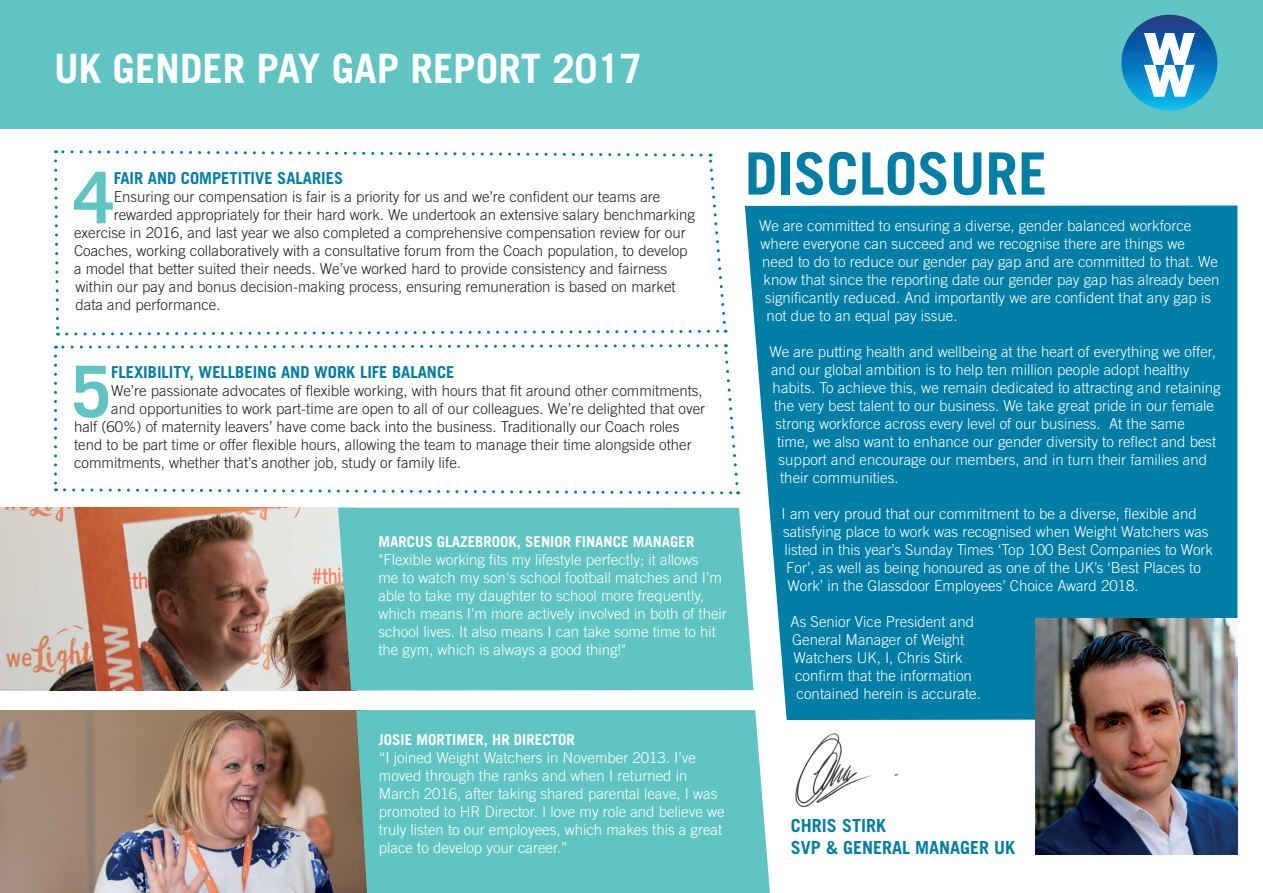
<style>
.page{position:relative;width:1263px;height:893px;background:#fff}
.page>*{position:absolute;margin:0;border:0;box-sizing:border-box;transform-origin:0 0}
.t1{font:700 71.4px "Trade Gothic LT Std";color:#60c5c2}
.t2{font:700 58.5px "Trade Gothic LT Std";color:#007ea5}
.t3{font:700 40.5px "Trade Gothic LT Std";color:#fff}
.t4{font:700 18px/21.6px "Trade Gothic LT Std";color:#007ea5}
.t5{font:700 16.5px "Trade Gothic LT Std";color:#007ea5}
.t6{font:300 15px/18px "Trade Gothic LT Std";color:#fff}
.t7{font:300 15px "Trade Gothic LT Std";color:#231f20}
.t8{font:700 15px "Trade Gothic LT Std";color:#fff}
</style>
<div class="page">
<div style="left:0;top:0;width:1263px;height:128px;background:#60c5c2"></div>
<div style="left:745px;top:206px;width:492px;height:514px;background:#007ea5"></div>
<img style="left:1035px;top:619px;width:202px;height:235px">
<img style="left:795px;top:733px;width:104px;height:75px">
<img style="left:0;top:710px;width:356px;height:183px">
<svg style="left:54px;top:344px;width:686px;height:151px"></svg>
<svg style="left:54px;top:150px;width:673px;height:186px"></svg>
<svg style="left:1121px;top:15px;width:96px;height:96px;background:#0d74b8"></svg>
<svg style="left:1144px;top:33px;width:51px;height:64px;background:#a6cfe8"></svg>
<img style="left:0;top:508px;width:338px;height:182px">
<div style="left:338px;top:508px;width:415px;height:182px;background:#60c5c2"></div>
<div style="left:356px;top:710px;width:414px;height:183px;background:#60c5c2"></div>
<h3 class="t3" style="left:54px;top:44px;width:590px">UK GENDER PAY GAP REPORT 2017</h3>
<h1 class="t1" style="left:74px;top:154px;width:41px">4</h1>
<p class="t5" style="left:114px;top:168px;width:231px">FAIR AND COMPETITIVE SALARIES</p>
<p class="t7" style="left:114px;top:187px;width:548px">Ensuring our compensation is fair is a priority for us and we’re confident our teams are</p>
<p class="t7" style="left:114px;top:205px;width:583px">rewarded appropriately for their hard work. We undertook an extensive salary benchmarking</p>
<p class="t7" style="left:74px;top:223px;width:613px">exercise in 2016, and last year we also completed a comprehensive compensation review for our</p>
<p class="t7" style="left:74px;top:241px;width:615px">Coaches, working collaboratively with a consultative forum from the Coach population, to develop</p>
<p class="t7" style="left:74px;top:259px;width:595px">a model that better suited their needs. We’ve worked hard to provide consistency and fairness</p>
<p class="t7" style="left:76px;top:277px;width:602px">within our pay and bonus decision-making process, ensuring remuneration is based on market</p>
<p class="t7" style="left:76px;top:295px;width:147px">data and performance.</p>
<h1 class="t1" style="left:72px;top:348px;width:41px">5</h1>
<p class="t5" style="left:111px;top:362px;width:345px">FLEXIBILITY, WELLBEING AND WORK LIFE BALANCE</p>
<p class="t7" style="left:111px;top:381px;width:593px">We’re passionate advocates of flexible working, with hours that fit around other commitments,</p>
<p class="t7" style="left:111px;top:399px;width:595px">and opportunities to work part-time are open to all of our colleagues. We’re delighted that over</p>
<p class="t7" style="left:74px;top:417px;width:607px">half (60%) of maternity leavers’ have come back into the business. Traditionally our Coach roles</p>
<p class="t7" style="left:74px;top:435px;width:619px">tend to be part time or offer flexible hours, allowing the team to manage their time alongside other</p>
<p class="t7" style="left:74px;top:453px;width:388px">commitments, whether that’s another job, study or family life.</p>
<p class="t8" style="left:378px;top:532px;width:317px">MARCUS GLAZEBROOK, SENIOR FINANCE MANAGER</p>
<p class="t6" style="left:378px;top:550px;width:350px">"Flexible working fits my lifestyle perfectly; it allows<br>me to watch my son's school football matches and I’m able to take my daughter to school more frequently, which means I'm more actively involved in both of their school lives. It also means I can take some time to hit the gym, which is always a good thing!"</p>
<p class="t8" style="left:379px;top:730px;width:197px">JOSIE MORTIMER, HR DIRECTOR</p>
<p class="t6" style="left:379px;top:748px;width:347px">“I joined Weight Watchers in November 2013. I’ve moved through the ranks and when I returned in March 2016, after taking shared parental leave, I was promoted to HR Director. I love my role and believe we truly listen to our employees, which makes this a great place to develop your career.”</p>
<h2 class="t2" style="left:745px;top:138px;width:304px">DISCLOSURE</h2>
<p class="t6" style="left:759px;top:216px;width:434px">We are committed to ensuring a diverse, gender balanced workforce</p>
<p class="t6" style="left:761px;top:234px;width:426px">where everyone can succeed and we recognise there are things we</p>
<p class="t6" style="left:762px;top:252px;width:457px">need to do to reduce our gender pay gap and are committed to that. We</p>
<p class="t6" style="left:764px;top:270px;width:457px">know that since the reporting date our gender pay gap has already been</p>
<p class="t6" style="left:765px;top:288px;width:447px">significantly reduced. And importantly we are confident that any gap is</p>
<p class="t6" style="left:767px;top:306px;width:192px">not due to an equal pay issue.</p>
<p class="t6" style="left:770px;top:342px;width:448px">We are putting health and wellbeing at the heart of everything we offer,</p>
<p class="t6" style="left:771px;top:360px;width:420px">and our global ambition is to help ten million people adopt healthy</p>
<p class="t6" style="left:773px;top:378px;width:449px">habits. To achieve this, we remain dedicated to attracting and retaining</p>
<p class="t6" style="left:774px;top:396px;width:441px">the very best talent to our business. We take great pride in our female</p>
<p class="t6" style="left:776px;top:414px;width:411px">strong workforce across every level of our business. At the same</p>
<p class="t6" style="left:777px;top:432px;width:441px">time, we also want to enhance our gender diversity to reflect and best</p>
<p class="t6" style="left:779px;top:450px;width:430px">support and encourage our members, and in turn their families and</p>
<p class="t6" style="left:780px;top:468px;width:120px">their communities.</p>
<p class="t6" style="left:782px;top:504px;width:417px">I am very proud that our commitment to be a diverse, flexible and</p>
<p class="t6" style="left:783px;top:522px;width:427px">satisfying place to work was recognised when Weight Watchers was</p>
<p class="t6" style="left:785px;top:540px;width:430px">listed in this year’s Sunday Times ‘Top 100 Best Companies to Work</p>
<p class="t6" style="left:786px;top:558px;width:416px">For’, as well as being honoured as one of the UK’s ‘Best Places to</p>
<p class="t6" style="left:788px;top:576px;width:352px">Work’ in the Glassdoor Employees’ Choice Award 2018.</p>
<p class="t6" style="left:791px;top:612px;width:192px">As Senior Vice President and<br>General Manager of Weight<br>Watchers UK, I, Chris Stirk confirm that the information contained herein is accurate.</p>
<p class="t4" style="left:791px;top:814px;width:226px">CHRIS STIRK<br>SVP &amp; GENERAL MANAGER UK</p>
</div>
